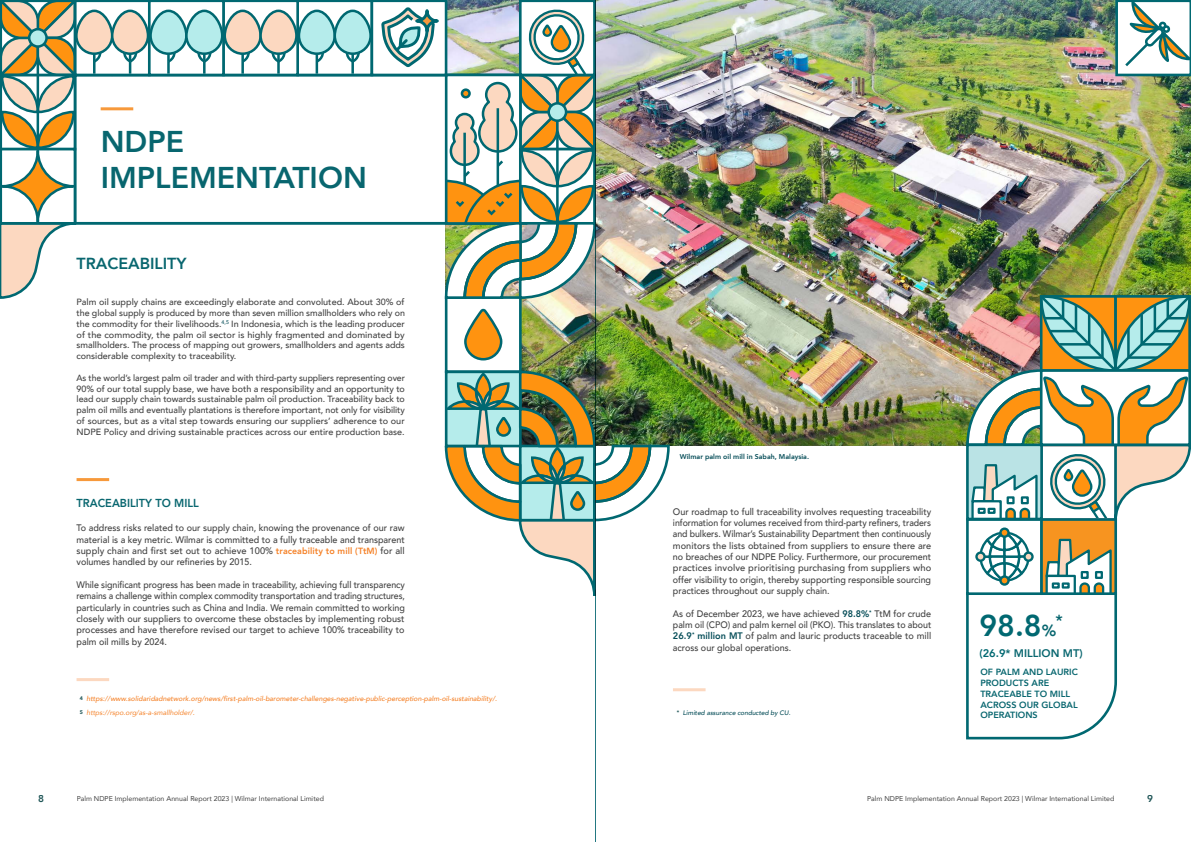
<style>
.page{position:relative;width:1191px;height:842px;background:#fff}
.page>*{position:absolute;margin:0;border:0;box-sizing:border-box;transform-origin:0 0}
.t1{font:800 30px/36px "Avenir";color:#08666f}
.t2{font:800 30px "Avenir";color:#006871}
.t3{font:800 16px "Avenir";color:#08666f}
.t4{font:800 11.6px "Avenir";color:#08666f;scale:.95 1}
.t5{font:800 11px "Avenir";color:#08666f}
.t6{font:800 10px "Avenir";color:#1d5455}
.t7{font:500 9.4px/11.3px "Avenir";color:#414141;text-align:justify;scale:.95 1}
.t8{font:500 9.4px/11.3px "Avenir";color:#414141;text-align:justify;scale:.94 1}
.t9{font:500 9px/10.8px "Avenir";color:#414141;text-align:justify}
.t10{font:800 9px/10.8px "Avenir";color:#08666f}
.t11{font:7px "Avenir";color:#414141}
.t12{font:italic 500 7px "Avenir";color:#f58229}
.t13{font:italic 7px "Avenir";color:#f58229}
.t14{font:800 7px "Avenir";color:#074e59}
.t15{font:italic 500 6.5px "Avenir";color:#074e59}
.t16{font:900 5.2px "Avenir";color:#1d5455}
.s1{font-weight:800;font-size:9px;color:#f58229}
.s2{font-weight:800;color:#074e59}
.s3{font-weight:900;font-style:normal;font-size:5.2px;color:#1d5455}
.s4{font-size:16px;color:#08666f}
.s5{color:#006871}
</style>
<div class="page">
<svg style="left:0;top:225px;width:71px;height:74px"></svg>
<img style="left:447px;top:0;width:744px;height:446px">
<svg style="left:1115px;top:0;width:76px;height:76px"></svg>
<svg style="left:76px;top:76px;width:369px;height:149px"></svg>
<div style="left:299px;top:11px;width:36px;height:43px;background:#b5eceb;border-radius:18px"></div>
<div style="left:298px;top:10px;width:38px;height:45px;border:3px solid #006871;border-radius:18px"></div>
<hr style="left:315px;top:54px;width:3px;height:20px;background:#006871">
<svg style="left:313px;top:50px;width:12px;height:15px"></svg>
<div style="left:335px;top:11px;width:35px;height:43px;background:#b5eceb;border-radius:18px"></div>
<div style="left:333px;top:10px;width:39px;height:45px;border:3px solid #006871;border-radius:18px"></div>
<hr style="left:351px;top:54px;width:3px;height:20px;background:#006871">
<svg style="left:344px;top:50px;width:17px;height:15px"></svg>
<div style="left:296px;top:0;width:77px;height:76px;border:3px solid #006871"></div>
<svg style="left:381px;top:7px;width:54px;height:61px"></svg>
<svg style="left:417px;top:11px;width:20px;height:20px"></svg>
<div style="left:415px;top:9px;width:24px;height:24px;border:3px solid #006871;border-radius:50%"></div>
<div style="left:370px;top:0;width:77px;height:76px;border:3px solid #006871"></div>
<div style="left:225px;top:11px;width:35px;height:43px;background:#fcd8c0;border-radius:18px"></div>
<div style="left:223px;top:10px;width:39px;height:45px;border:3px solid #006871;border-radius:18px"></div>
<hr style="left:241px;top:54px;width:3px;height:20px;background:#006871">
<svg style="left:239px;top:50px;width:12px;height:15px"></svg>
<div style="left:260px;top:11px;width:36px;height:43px;background:#fcd8c0;border-radius:18px"></div>
<div style="left:259px;top:10px;width:39px;height:45px;border:3px solid #006871;border-radius:18px"></div>
<hr style="left:277px;top:54px;width:3px;height:20px;background:#006871">
<svg style="left:270px;top:50px;width:17px;height:15px"></svg>
<div style="left:222px;top:0;width:77px;height:76px;border:3px solid #006871"></div>
<div style="left:76px;top:11px;width:36px;height:43px;background:#fcd8c0;border-radius:18px"></div>
<div style="left:75px;top:10px;width:38px;height:45px;border:3px solid #006871;border-radius:18px"></div>
<hr style="left:93px;top:54px;width:3px;height:20px;background:#006871">
<svg style="left:91px;top:50px;width:12px;height:15px"></svg>
<div style="left:112px;top:11px;width:36px;height:43px;background:#fcd8c0;border-radius:18px"></div>
<div style="left:111px;top:10px;width:38px;height:45px;border:3px solid #006871;border-radius:18px"></div>
<hr style="left:129px;top:54px;width:2px;height:20px;background:#006871">
<svg style="left:122px;top:50px;width:17px;height:15px"></svg>
<div style="left:74px;top:0;width:77px;height:76px;border:3px solid #006871"></div>
<div style="left:151px;top:11px;width:35px;height:43px;background:#b5eceb;border-radius:18px"></div>
<div style="left:149px;top:10px;width:39px;height:45px;border:3px solid #006871;border-radius:18px"></div>
<hr style="left:167px;top:54px;width:3px;height:20px;background:#006871">
<svg style="left:165px;top:50px;width:12px;height:15px"></svg>
<div style="left:186px;top:11px;width:36px;height:43px;background:#b5eceb;border-radius:18px"></div>
<div style="left:185px;top:10px;width:38px;height:45px;border:3px solid #006871;border-radius:18px"></div>
<hr style="left:203px;top:54px;width:3px;height:20px;background:#006871">
<svg style="left:196px;top:50px;width:17px;height:15px"></svg>
<div style="left:148px;top:0;width:77px;height:76px;border:3px solid #006871"></div>
<div style="left:0;top:74px;width:76px;height:76px;border:3px solid #006871"></div>
<svg style="left:2px;top:150px;width:72px;height:72px"></svg>
<div style="left:1px;top:149px;width:74px;height:74px;border:3px solid #006871;border-radius:50%"></div>
<div style="left:0;top:148px;width:76px;height:77px;border:3px solid #006871"></div>
<svg style="left:1px;top:4px;width:74px;height:145px"></svg>
<div style="left:0;top:0;width:76px;height:76px;border:3px solid #006871"></div>
<hr style="left:101px;top:107px;width:32px;height:3px;background:#f7993b">
<div style="left:446px;top:298px;width:74px;height:74px;background:#fff"></div>
<svg style="left:464px;top:308px;width:39px;height:53px"></svg>
<div style="left:445px;top:296px;width:76px;height:77px;border:3px solid #006871"></div>
<hr style="left:77px;top:678px;width:32px;height:3px;background:#fcd8c0">
<hr style="left:673px;top:688px;width:32px;height:3px;background:#fcd8c0">
<hr style="left:77px;top:478px;width:32px;height:3px;background:#f7993b">
<div style="left:999px;top:527px;width:10px;height:11px;border:2px solid #006871;border-radius:50%"></div>
<div style="left:966px;top:518px;width:77px;height:77px;border:3px solid #006871"></div>
<div style="left:1041px;top:519px;width:74px;height:75px;background:#f79420"></div>
<svg style="left:966px;top:529px;width:152px;height:211px"></svg>
<div style="left:1040px;top:518px;width:77px;height:77px;border:3px solid #006871"></div>
<img style="left:445px;top:371px;width:224px;height:224px">
<img style="left:966px;top:296px;width:225px;height:224px">
<div style="left:1040px;top:369px;width:151px;height:77px;border:3px solid #006871"></div>
<div style="left:520px;top:1px;width:74px;height:74px;background:#fff"></div>
<div style="left:519px;top:0;width:77px;height:76px;border:3px solid #006871"></div>
<img style="left:445px;top:8px;width:150px;height:291px">
<hr style="left:595px;top:0;width:1px;height:842px;background:#056670">
<h1 class="t1" style="left:101px;top:124px;width:268px">NDPE<br>IMPLEMENTATION</h1>
<h2 class="t3" style="left:77px;top:251px;width:111px">TRACEABILITY</h2>
<p class="t9" style="left:77px;top:296px;width:330px">Palm oil supply chains are exceedingly elaborate and convoluted. About 30% of the global supply is produced by more than seven million smallholders who rely on the commodity for their livelihoods.<sup>4,5</sup> In Indonesia, which is the leading producer of the commodity, the palm oil sector is highly fragmented and dominated by smallholders. The process of mapping out growers, smallholders and agents adds considerable complexity to traceability.</p>
<p class="t9" style="left:77px;top:372px;width:330px">As the world’s largest palm oil trader and with third-party suppliers representing over 90% of our total supply base, we have both a responsibility and an opportunity to lead our supply chain towards sustainable palm oil production. Traceability back to palm oil mills and eventually plantations is therefore important, not only for visibility of sources, but as a vital step towards ensuring our suppliers’ adherence to our NDPE Policy and driving sustainable practices across our entire production base.</p>
<p class="t4" style="left:77px;top:494px;width:130px">TRACEABILITY TO MILL</p>
<p class="t7" style="left:77px;top:522px;width:347px">To address risks related to our supply chain, knowing the provenance of our raw material is a key metric. Wilmar is committed to a fully traceable and transparent supply chain and first set out to achieve 100% <span class="s1">traceability to mill (TtM)</span> for all volumes handled by our refineries by 2015.</p>
<p class="t8" style="left:77px;top:578px;width:351px">While significant progress has been made in traceability, achieving full transparency remains a challenge within complex commodity transportation and trading structures, particularly in countries such as China and India. We remain committed to working closely with our suppliers to overcome these obstacles by implementing robust processes and have therefore revised our target to achieve 100% traceability to palm oil mills by 2024.</p>
<p class="t14" style="left:680px;top:451px;width:131px">Wilmar palm oil mill in Sabah, Malaysia.</p>
<p class="t7" style="left:673px;top:505px;width:273px">Our roadmap to full traceability involves requesting traceability information for volumes received from third-party refiners, traders and bulkers. Wilmar’s Sustainability Department then continuously monitors the lists obtained from suppliers to ensure there are no breaches of our NDPE Policy. Furthermore, our procurement practices involve prioritising purchasing from suppliers who offer visibility to origin, thereby supporting responsible sourcing practices throughout our supply chain.</p>
<p class="t7" style="left:673px;top:607px;width:273px">As of December 2023, we have achieved <span class="s2">98.8%</span><sup>*</sup> TtM for crude palm oil (CPO) and palm kernel oil (PKO). This translates to about <span class="s2">26.9</span><sup>*</sup> <span class="s2">million MT</span> of palm and lauric products traceable to mill across our global operations.</p>
<p class="t12" style="left:86px;top:695px;width:412px">https://www.solidaridadnetwork.org/news/first-palm-oil-barometer-challenges-negative-public-perception-palm-oil-sustainability/.</p>
<p class="t13" style="left:86px;top:709px;width:110px">https://rspo.org/as-a-smallholder/.</p>
<p class="t16" style="left:80px;top:694px;width:5px">4</p>
<p class="t16" style="left:80px;top:708px;width:5px">5</p>
<p class="t15" style="left:676px;top:709px;width:115px"><span class="s3">*</span> Limited assurance conducted by CU.</p>
<h1 class="t2" style="left:979px;top:602px;width:78px">98.8<span class="s4">%</span></h1>
<h2 class="t3" style="left:1055px;top:608px;width:9px">*</h2>
<p class="t5" style="left:979px;top:645px;width:105px"><span class="s5">(26.9</span>* MILLION MT)</p>
<p class="t10" style="left:980px;top:667px;width:99px">OF PALM AND LAURIC<br>PRODUCTS ARE<br>TRACEABLE TO MILL<br>ACROSS OUR GLOBAL<br>OPERATIONS</p>
<p class="t6" style="left:38px;top:791px;width:7px">8</p>
<p class="t11" style="left:77px;top:793px;width:249px">Palm NDPE Implementation Annual Report 2023 | Wilmar International Limited</p>
<p class="t11" style="left:867px;top:793px;width:249px">Palm NDPE Implementation Annual Report 2023 | Wilmar International Limited</p>
<p class="t6" style="left:1147px;top:791px;width:7px">9</p>
</div>
